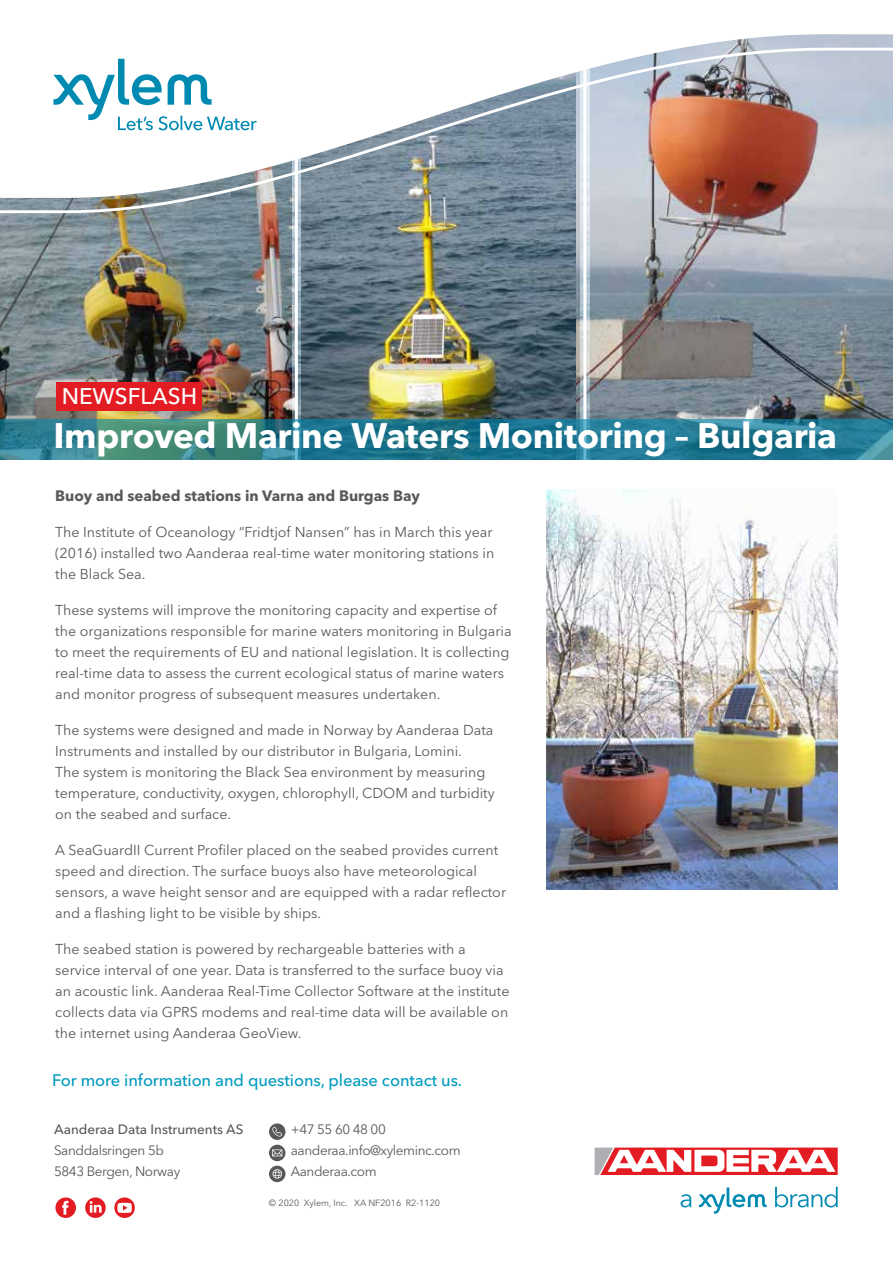
<style>
.page{position:relative;width:893px;height:1263px;background:#fff}
.page>*{position:absolute;margin:0;border:0;box-sizing:border-box;transform-origin:0 0}
.t1{font:700 35.1px "Avenir Next LT Pro";letter-spacing:-.01em;color:#fff}
.t2{font:500 22.5px "Avenir Next LT Pro";color:#fff}
.t3{font:500 16.5px "Avenir Next LT Pro";letter-spacing:-.005em;color:#009abd}
.t4{font:700 15px "Avenir Next LT Pro";color:#58595b}
.t5{font:14.25px/21px "Avenir Next LT Pro";color:#58595b}
.t6{font:13.5px/21px "Avenir Next LT Pro";letter-spacing:-.03em;color:#58595b}
.t7{font:500 13.5px "Avenir Next LT Pro";color:#58595b}
.t8{font:9px "Avenir Next LT Pro";color:#58595b}
</style>
<div class="page">
<img style="left:0;top:213px;width:292px;height:206px">
<img style="left:301px;top:213px;width:275px;height:206px">
<img style="left:576px;top:213px;width:317px;height:206px">
<svg style="left:269px;top:1145px;width:16px;height:16px"></svg>
<svg style="left:272px;top:1149px;width:10px;height:7px"></svg>
<div style="left:269px;top:1166px;width:16px;height:16px;background:#58585a;border-radius:50%"></div>
<svg style="left:273px;top:1169px;width:9px;height:9px"></svg>
<svg style="left:269px;top:1123px;width:16px;height:17px"></svg>
<svg style="left:272px;top:1127px;width:10px;height:9px"></svg>
<div style="left:55px;top:1197px;width:21px;height:21px;background:#e31b22;border-radius:50%"></div>
<svg style="left:62px;top:1201px;width:7px;height:14px"></svg>
<svg style="left:85px;top:1197px;width:21px;height:21px"></svg>
<svg style="left:90px;top:1201px;width:12px;height:12px"></svg>
<svg style="left:114px;top:1197px;width:21px;height:21px"></svg>
<svg style="left:117px;top:1203px;width:15px;height:10px"></svg>
<svg style="left:595px;top:1147px;width:243px;height:28px"></svg>
<svg style="left:681px;top:1194px;width:10px;height:13px"></svg>
<svg style="left:775px;top:1187px;width:63px;height:20px"></svg>
<svg style="left:699px;top:1187px;width:68px;height:27px"></svg>
<img style="left:581px;top:213px;width:8px;height:206px">
<img style="left:292px;top:213px;width:9px;height:206px">
<svg style="left:682px;top:34px;width:211px;height:14px;fill:#bac6d5"></svg>
<svg style="left:0;top:48px;width:893px;height:165px"></svg>
<hr style="left:295px;top:149px;width:3px;height:316px;background:#fff">
<hr style="left:583px;top:55px;width:3px;height:410px;background:#fff">
<img style="left:546px;top:489px;width:292px;height:401px">
<svg style="left:0;top:419px;width:893px;height:40px;background:#287c8d"></svg>
<div style="left:56px;top:382px;width:146px;height:28px;background:#e31b22"></div>
<h2 class="t2" style="left:62px;top:383px;width:137px">NEWSFLASH</h2>
<h1 class="t1" style="left:53px;top:414px;width:785px">Improved Marine Waters Monitoring – Bulgaria</h1>
<p class="t4" style="left:55px;top:486px;width:366px">Buoy and seabed stations in Varna and Burgas Bay</p>
<p class="t5" style="left:55px;top:521px;width:440px;text-align:justify">The Institute of Oceanology “Fridtjof Nansen” has in March this year (2016) installed two Aanderaa real-time water monitoring stations in the Black Sea.</p>
<p class="t5" style="left:55px;top:599px;width:458px">These systems will improve the monitoring capacity and expertise of the organizations responsible for marine waters monitoring in Bulgaria to meet the requirements of EU and national legislation. It is collecting real-time data to assess the current ecological status of marine waters and monitor progress of subsequent measures undertaken.</p>
<p class="t5" style="left:55px;top:719px;width:441px">The systems were designed and made in Norway by Aanderaa Data Instruments and installed by our distributor in Bulgaria, Lomini.<br>The system is monitoring the Black Sea environment by measuring temperature, conductivity, oxygen, chlorophyll, CDOM and turbidity on the seabed and surface.</p>
<p class="t5" style="left:55px;top:839px;width:452px">A SeaGuardII Current Profiler placed on the seabed provides current speed and direction. The surface buoys also have meteorological sensors, a wave height sensor and are equipped with a radar reflector and a flashing light to be visible by ships.</p>
<p class="t5" style="left:55px;top:938px;width:456px">The seabed station is powered by rechargeable batteries with a service interval of one year. Data is transferred to the surface buoy via an acoustic link. Aanderaa Real-Time Collector Software at the institute collects data via GPRS modems and real-time data will be available on the internet using Aanderaa GeoView.</p>
<p class="t3" style="left:52px;top:1070px;width:411px">For more information and questions, please contact us.</p>
<p class="t7" style="left:54px;top:1121px;width:191px">Aanderaa Data Instruments AS</p>
<p class="t6" style="left:54px;top:1139px;width:128px">Sanddalsringen 5b<br>5843 Bergen, Norway</p>
<p class="t6" style="left:291px;top:1118px;width:171px">+47 55 60 48 00 aanderaa.info@xyleminc.com<br>Aanderaa.com</p>
<p class="t8" style="left:269px;top:1197px;width:173px">© 2020 Xylem, Inc. XA NF2016 R2-1120</p>
</div>
